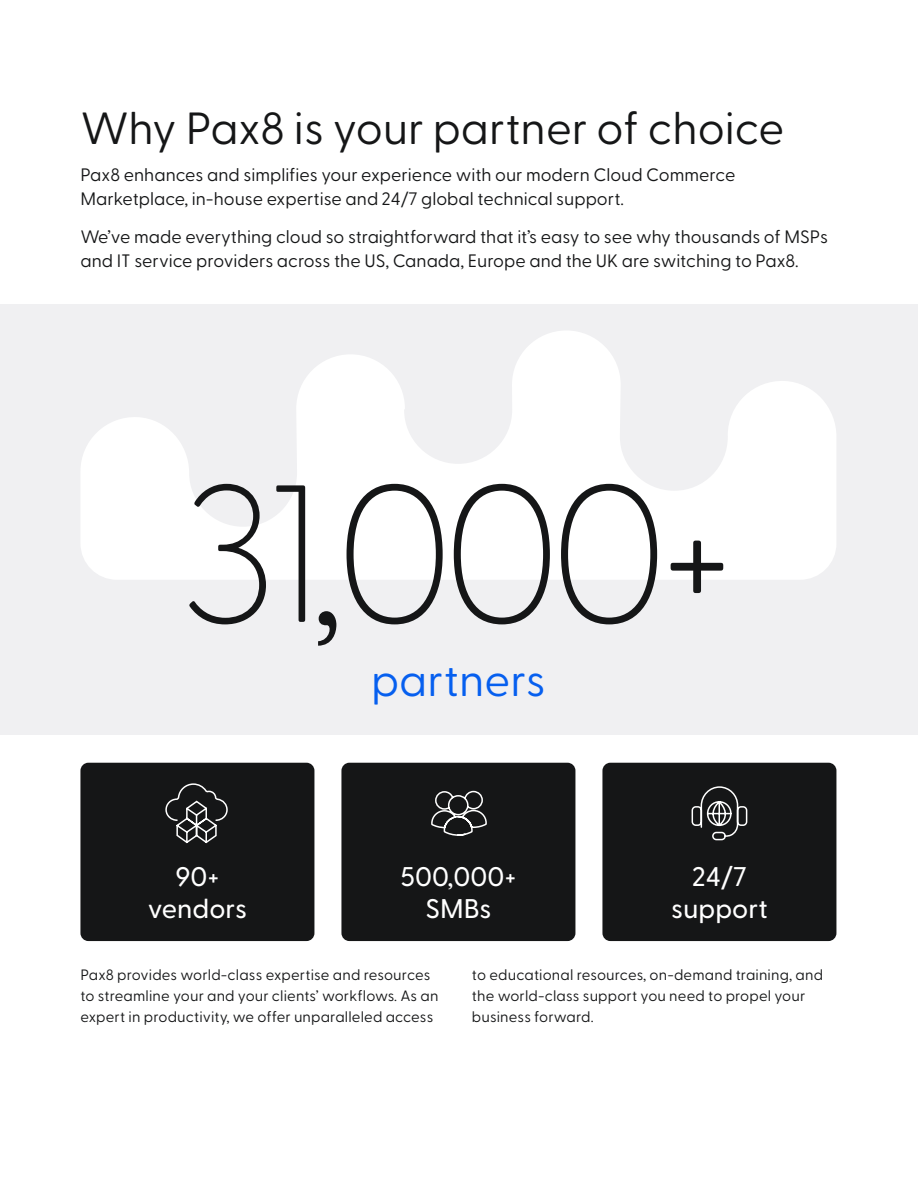
<style>
.page{position:relative;width:918px;height:1188px;background:#fff}
.page>*{position:absolute;margin:0;border:0;box-sizing:border-box;transform-origin:0 0}
.t1{font:100 195px "Greycliff CF";color:#151617}
.t2{font:45px "Greycliff CF";color:#151617}
.t3{font:45px "Greycliff CF";color:#065fef}
.t4{font:500 27px/32.4px "Greycliff CF";color:#fff;text-align:center}
.t5{font:18px/24px "Greycliff CF";color:#151617}
.t6{font:15px/21px "Greycliff CF";letter-spacing:.01em;color:#151617}
</style>
<div class="page">
<div style="left:0;top:304px;width:918px;height:431px;background:#f0f0f2"></div>
<svg style="left:81px;top:331px;width:755px;height:249px;fill:#fff"></svg>
<div style="left:80px;top:763px;width:234px;height:178px;background:#151617;border-radius:8px"></div>
<div style="left:341px;top:763px;width:234px;height:178px;background:#151617;border-radius:8px"></div>
<div style="left:602px;top:763px;width:234px;height:178px;background:#151617;border-radius:8px"></div>
<svg style="left:691px;top:786px;width:57px;height:55px"></svg>
<svg style="left:431px;top:790px;width:56px;height:46px"></svg>
<svg style="left:165px;top:783px;width:63px;height:61px"></svg>
<h2 class="t2" style="left:80px;top:95px;width:706px">Why Pax8 is your partner of choice</h2>
<p class="t5" style="left:80px;top:162px;width:656px">Pax8 enhances and simplifies your experience with our modern Cloud Commerce<br>Marketplace, in-house expertise and 24/7 global technical support.</p>
<p class="t5" style="left:80px;top:223px;width:749px">We’ve made everything cloud so straightforward that it’s easy to see why thousands of MSPs and IT service providers across the US, Canada, Europe and the UK are switching to Pax8.</p>
<h1 class="t1" style="left:181px;top:408px;width:556px">31,000+</h1>
<h2 class="t3" style="left:371px;top:647px;width:176px">partners</h2>
<h3 class="t4" style="left:148px;top:858px;width:101px">90+ vendors</h3>
<h3 class="t4" style="left:401px;top:858px;width:117px">500,000+<br>SMBs</h3>
<h3 class="t4" style="left:671px;top:858px;width:98px">24/7 support</h3>
<p class="t6" style="left:80px;top:963px;width:360px">Pax8 provides world-class expertise and resources to streamline your and your clients’ workflows. As an expert in productivity, we offer unparalleled access</p>
<p class="t6" style="left:472px;top:963px;width:353px">to educational resources, on-demand training, and the world-class support you need to propel your business forward.</p>
</div>
